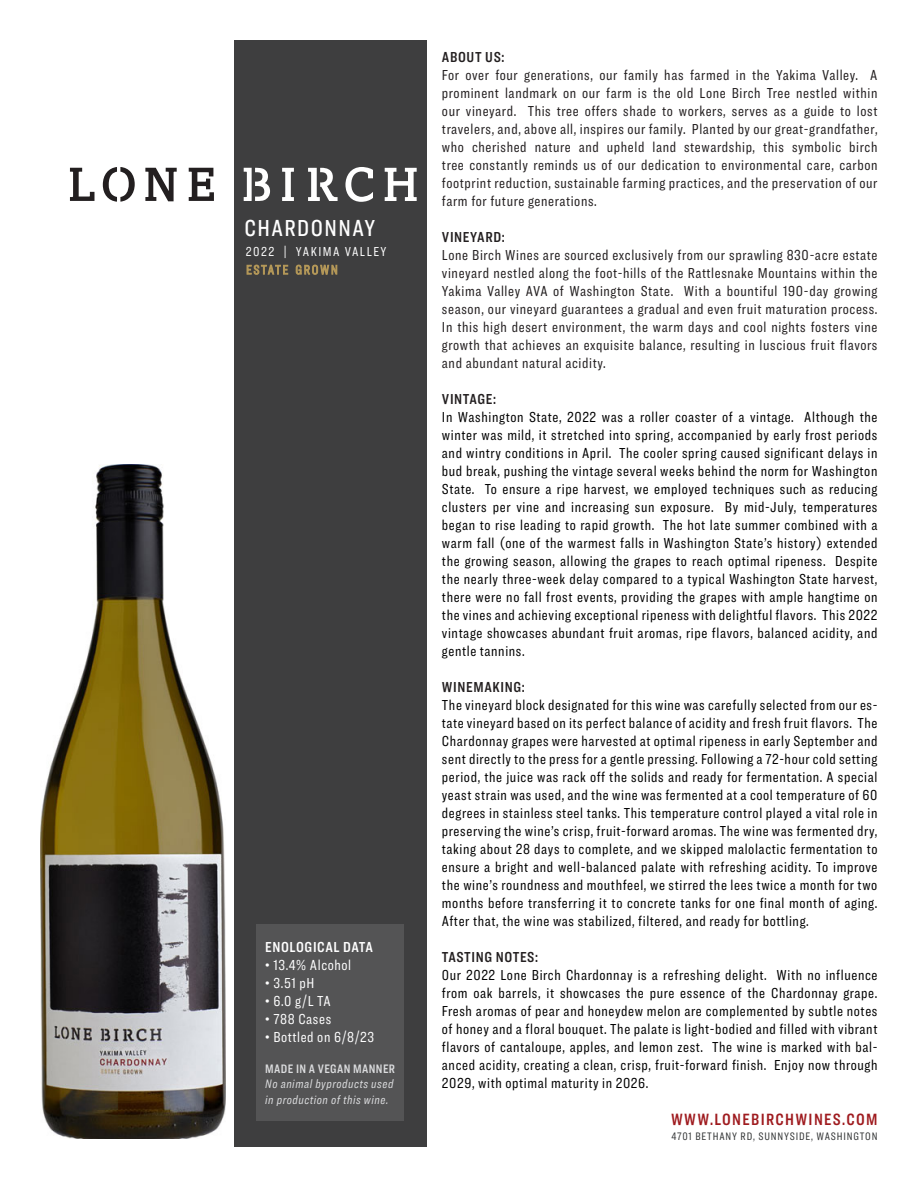
<style>
.page{position:relative;width:918px;height:1188px;background:#fff}
.page>*{position:absolute;margin:0;border:0;box-sizing:border-box;transform-origin:0 0}
.t1{font:500 24px "Ringside Compressed";letter-spacing:.06em;color:#fff}
.t2{font:16.95px "Ringside Compressed Semi";letter-spacing:.08em;color:#9f1b1f}
.t3{font:15px/18px "Ringside Compressed";letter-spacing:.04em;color:#000001;text-align:justify}
.t4{font:15px/18px "Ringside Compressed";letter-spacing:.04em;color:#231f20;text-align:justify}
.t5{font:15px "Ringside Compressed";letter-spacing:.04em;color:#fff}
.t6{font:15px "Ringside Compressed Semi";letter-spacing:.04em;color:#231f20}
.t7{font:15px "Ringside Compressed Semi";letter-spacing:.04em;color:#fff}
.t8{font:13.5px "Ringside Compressed";letter-spacing:.11em;color:#fff}
.t9{font:italic 12.75px/15.6px "Ringside Compressed";letter-spacing:.04em;color:#dcdddf}
.t10{font:11.25px "Ringside Compressed";letter-spacing:.075em;color:#313334}
.s1{font-family:"Ringside Compressed Semi";font-style:normal}
</style>
<div class="page">
<div style="left:234px;top:40px;width:192px;height:1107px;background:#3e3e3f"></div>
<img style="left:41px;top:464px;width:184px;height:674px">
<svg style="left:244px;top:168px;width:26px;height:33px"></svg>
<svg style="left:345px;top:167px;width:28px;height:35px"></svg>
<svg style="left:385px;top:168px;width:32px;height:33px"></svg>
<svg style="left:308px;top:168px;width:30px;height:33px"></svg>
<svg style="left:282px;top:168px;width:12px;height:33px"></svg>
<svg style="left:189px;top:168px;width:25px;height:33px"></svg>
<svg style="left:145px;top:168px;width:32px;height:33px"></svg>
<svg style="left:70px;top:168px;width:24px;height:33px"></svg>
<svg style="left:103px;top:167px;width:32px;height:35px"></svg>
<svg style="left:247px;top:265px;width:90px;height:10px"></svg>
<div style="left:256px;top:924px;width:148px;height:196px;background:#545455"></div>
<p class="t1" style="left:244px;top:212px;width:132px">CHARDONNAY</p>
<p class="t8" style="left:246px;top:242px;width:142px">2022 | YAKIMA VALLEY</p>
<p class="t7" style="left:265px;top:936px;width:109px">ENOLOGICAL DATA</p>
<p class="t5" style="left:265px;top:955px;width:88px">• 13.4% Alcohol</p>
<p class="t5" style="left:265px;top:973px;width:51px">• 3.51 pH</p>
<p class="t5" style="left:265px;top:991px;width:67px">• 6.0 g/L TA</p>
<p class="t5" style="left:265px;top:1009px;width:68px">• 788 Cases</p>
<p class="t5" style="left:265px;top:1027px;width:110px">• Bottled on 6/8/23</p>
<p class="t9" style="left:265px;top:1061px;width:131px"><span class="s1">MADE IN A VEGAN MANNER<br></span>No animal byproducts used in production of this wine.</p>
<p class="t6" style="left:442px;top:46px;width:64px">ABOUT US:</p>
<p class="t4" style="left:442px;top:65px;width:437px">For over four generations, our family has farmed in the Yakima Valley. A prominent landmark on our farm is the old Lone Birch Tree nestled within our vineyard. This tree offers shade to workers, serves as a guide to lost travelers, and, above all, inspires our family. Planted by our great-grandfather, who cherished nature and upheld land stewardship, this symbolic birch tree constantly reminds us of our dedication to environmental care, carbon footprint reduction, sustainable farming practices, and the preservation of our farm for future generations.</p>
<p class="t6" style="left:442px;top:226px;width:64px">VINEYARD:</p>
<p class="t4" style="left:442px;top:245px;width:437px">Lone Birch Wines are sourced exclusively from our sprawling 830-acre estate vineyard nestled along the foot-hills of the Rattlesnake Mountains within the Yakima Valley AVA of Washington State. With a bountiful 190-day growing season, our vineyard guarantees a gradual and even fruit maturation process.<br>In this high desert environment, the warm days and cool nights fosters vine growth that achieves an exquisite balance, resulting in luscious fruit flavors and abundant natural acidity.</p>
<p class="t6" style="left:442px;top:388px;width:56px">VINTAGE:</p>
<p class="t3" style="left:442px;top:407px;width:437px">In Washington State, 2022 was a roller coaster of a vintage. Although the winter was mild, it stretched into spring, accompanied by early frost periods and wintry conditions in April. The cooler spring caused significant delays in bud break, pushing the vintage several weeks behind the norm for Washington State. To ensure a ripe harvest, we employed techniques such as reducing clusters per vine and increasing sun exposure. By mid-July, temperatures began to rise leading to rapid growth. The hot late summer combined with a warm fall (one of the warmest falls in Washington State’s history) extended the growing season, allowing the grapes to reach optimal ripeness. Despite the nearly three-week delay compared to a typical Washington State harvest, there were no fall frost events, providing the grapes with ample hangtime on the vines and achieving exceptional ripeness with delightful flavors. This 2022 vintage showcases abundant fruit aromas, ripe flavors, balanced acidity, and gentle tannins.</p>
<p class="t6" style="left:442px;top:676px;width:84px">WINEMAKING:</p>
<p class="t3" style="left:442px;top:695px;width:437px">The vineyard block designated for this wine was carefully selected from our es&shy;tate vineyard based on its perfect balance of acidity and fresh fruit flavors. The Chardonnay grapes were harvested at optimal ripeness in early September and sent directly to the press for a gentle pressing. Following a 72-hour cold setting period, the juice was rack off the solids and ready for fermentation. A special yeast strain was used, and the wine was fermented at a cool temperature of 60 degrees in stainless steel tanks. This temperature control played a vital role in preserving the wine’s crisp, fruit-forward aromas. The wine was fermented dry, taking about 28 days to complete, and we skipped malolactic fermentation to ensure a bright and well-balanced palate with refreshing acidity. To improve the wine’s roundness and mouthfeel, we stirred the lees twice a month for two months before transferring it to concrete tanks for one final month of aging.<br>After that, the wine was stabilized, filtered, and ready for bottling.</p>
<p class="t6" style="left:442px;top:946px;width:98px">TASTING NOTES:</p>
<p class="t3" style="left:442px;top:965px;width:437px">0ur 2022 Lone Birch Chardonnay is a refreshing delight. With no influence from oak barrels, it showcases the pure essence of the Chardonnay grape.<br>Fresh aromas of pear and honeydew melon are complemented by subtle notes of honey and a floral bouquet. The palate is light-bodied and filled with vibrant flavors of cantaloupe, apples, and lemon zest. The wine is marked with bal&shy;anced acidity, creating a clean, crisp, fruit-forward finish. Enjoy now through 2029, with optimal maturity in 2026.</p>
<p class="t2" style="left:671px;top:1108px;width:208px">WWW.LONEBIRCHWINES.COM</p>
<p class="t10" style="left:671px;top:1129px;width:208px">4701 BETHANY RD, SUNNYSIDE, WASHINGTON</p>
</div>
